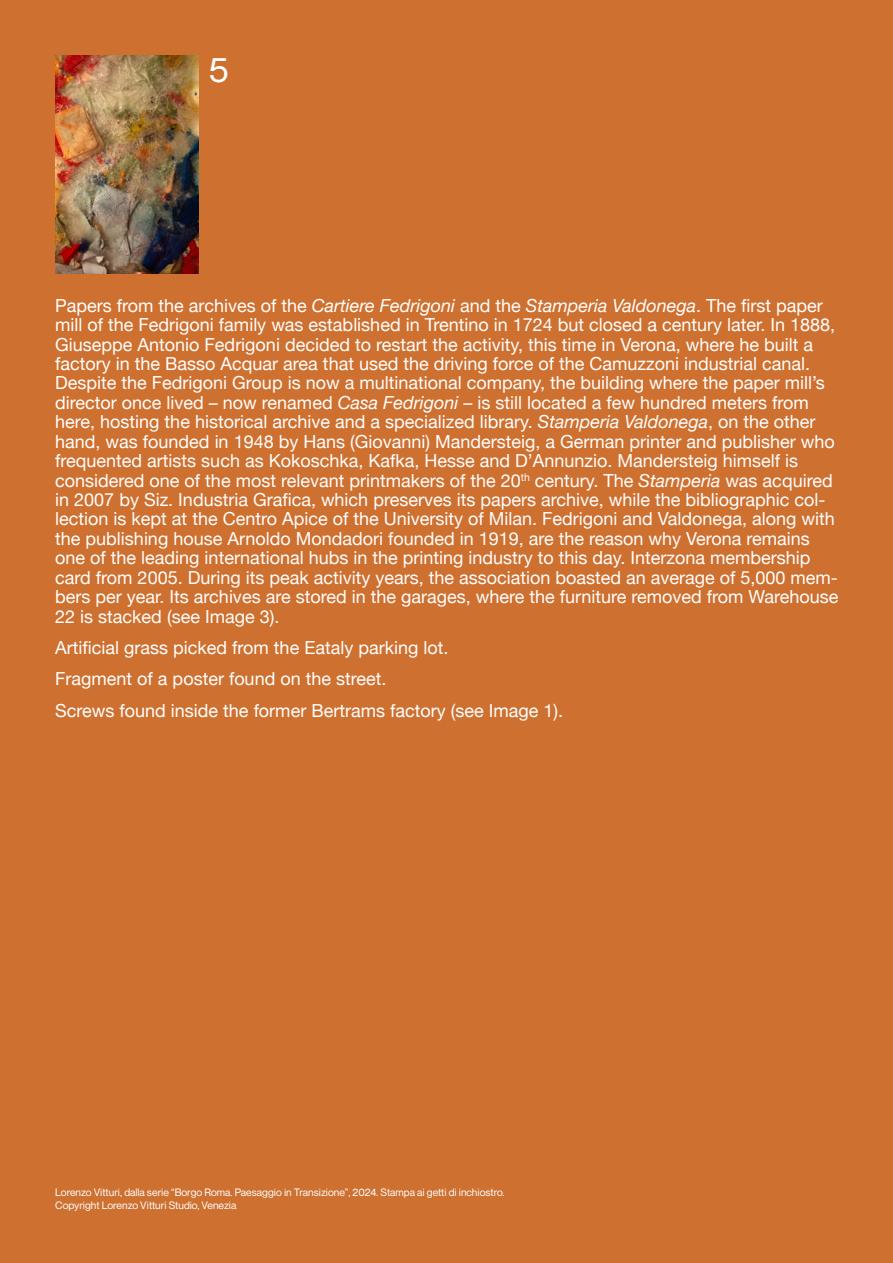
<style>
.page{position:relative;width:893px;height:1263px;background:#ce7030}
.page>*{position:absolute;margin:0;border:0;box-sizing:border-box;transform-origin:0 0}
.t1{font:34.5px "Neue Montreal";color:#fff}
.t2{font:18px/19.4px "Helvetica Neue";color:#fff}
.t3{font:10.5px/12.6px "Neue Montreal";color:#fff}
.s1{font-style:italic}
</style>
<div class="page">
<img style="left:55px;top:55px;width:144px;height:218px">
<h1 class="t1" style="left:209px;top:49px;width:21px">5</h1>
<p class="t2" style="left:55px;top:297px;width:785px">Papers from the archives of the <span class="s1">Cartiere Fedrigoni</span> and the <span class="s1">Stamperia Valdonega</span>. The first paper mill of the Fedrigoni family was established in Trentino in 1724 but closed a century later. In 1888, Giuseppe Antonio Fedrigoni decided to restart the activity, this time in Verona, where he built a factory in the Basso Acquar area that used the driving force of the Camuzzoni industrial canal.<br>Despite the Fedrigoni Group is now a multinational company, the building where the paper mill’s director once lived – now renamed <span class="s1">Casa Fedrigoni</span> – is still located a few hundred meters from here, hosting the historical archive and a specialized library. <span class="s1">Stamperia Valdonega</span>, on the other hand, was founded in 1948 by Hans (Giovanni) Mandersteig, a German printer and publisher who frequented artists such as Kokoschka, Kafka, Hesse and D’Annunzio. Mandersteig himself is considered one of the most relevant printmakers of the 20<sup>th</sup> century. The <span class="s1">Stamperia</span> was acquired in 2007 by Siz. Industria Grafica, which preserves its papers archive, while the bibliographic col&shy;lection is kept at the Centro Apice of the University of Milan. Fedrigoni and Valdonega, along with the publishing house Arnoldo Mondadori founded in 1919, are the reason why Verona remains one of the leading international hubs in the printing industry to this day. Interzona membership card from 2005. During its peak activity years, the association boasted an average of 5,000 mem&shy;bers per year. Its archives are stored in the garages, where the furniture removed from Warehouse 22 is stacked (see Image 3).</p>
<p class="t2" style="left:55px;top:633px;width:509px;line-height:31.5px">Artificial grass picked from the Eataly parking lot.<br>Fragment of a poster found on the street.<br>Screws found inside the former Bertrams factory (see Image 1).</p>
<p class="t3" style="left:55px;top:1186px;width:451px">Lorenzo Vitturi, dalla serie “Borgo Roma. Paesaggio in Transizione”, 2024. Stampa ai getti di inchiostro.<br>Copyright Lorenzo Vitturi Studio, Venezia</p>
</div>
